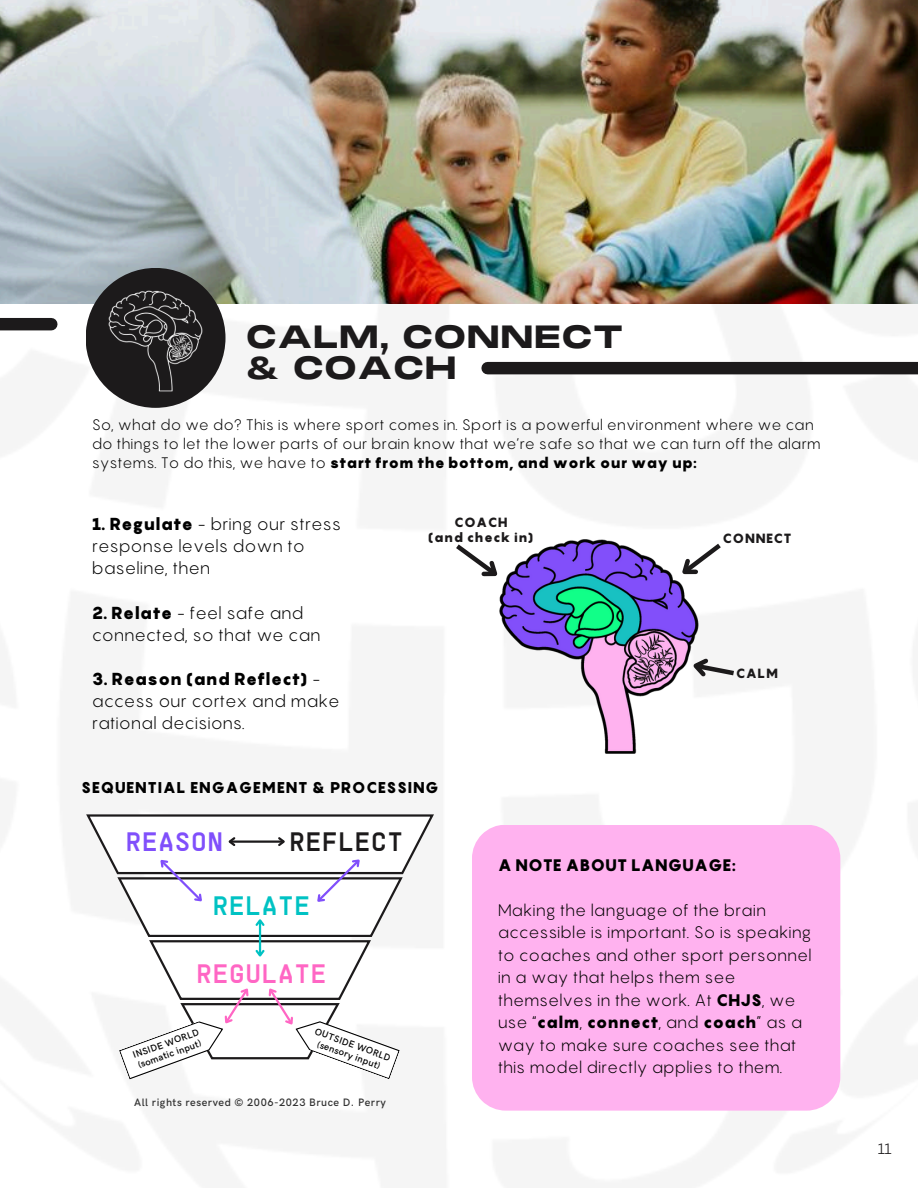
<style>
.page{position:relative;width:918px;height:1188px;background:#fff}
.page>*{position:absolute;margin:0;border:0;box-sizing:border-box;transform-origin:0 0}
.t1{font:700 31.5px/31.5px "Monument Extended";color:#1c1a1b}
.t2{font:500 26.7px "Supply";color:#ff66c4}
.t3{font:500 26.7px "Supply";color:#1c1a1b}
.t4{font:500 26.7px "Supply";color:#804ffb}
.t5{font:500 26.7px "Supply";color:#00c2c3}
.t6{font:17.1px/22px "Pangram";color:#000}
.t7{font:16.5px/22.5px "Pangram";color:#000}
.t8{font:900 16.5px "Pangram";color:#000}
.t9{font:900 15.45px "Pangram";letter-spacing:.03em;color:#000}
.t10{font:15px/19.2px "Pangram";color:#000}
.t11{font:15px "PP Pangram Sans";color:#1c1a1b}
.t12{font:900 13.2px/15.3px "Pangram";letter-spacing:.03em;color:#1c1a1b;text-align:center}
.t13{font:600 10.8px "HK Grotesk Pro";letter-spacing:.05em;color:#333}
.t14{font:600 9.6px/11.1px "HK Grotesk Pro";color:#000}
.s1{font-weight:900}
</style>
<div class="page">
<img style="left:0;top:0;width:918px;height:303px">
<div style="left:86px;top:268px;width:140px;height:140px;background:#1c1a1b;border-radius:50%"></div>
<img style="left:101px;top:282px;width:108px;height:118px">
<div style="left:488px;top:362px;width:430px;height:12px;background:#1c1a1b"></div>
<div style="left:0;top:318px;width:51px;height:12px;background:#1c1a1b"></div>
<svg style="left:86px;top:814px;width:348px;height:265px"></svg>
<img style="left:499px;top:539px;width:201px;height:215px">
<svg style="left:456px;top:540px;width:53px;height:49px"></svg>
<svg style="left:671px;top:539px;width:50px;height:48px"></svg>
<svg style="left:686px;top:652px;width:49px;height:30px"></svg>
<div style="left:472px;top:825px;width:368px;height:286px;background:#ffb2ef"></div>
<h1 class="t1" style="left:246px;top:323px;width:380px">CALM, CONNECT &amp; COACH</h1>
<h2 class="t10" style="left:92px;top:415px;width:730px">So, what do we do? This is where sport comes in. Sport is a powerful environment where we can do things to let the lower parts of our brain know that we’re safe so that we can turn off the alarm systems. To do this, we have to <span class="s1">start from the bottom, and work our way up:</span></h2>
<h2 class="t6" style="left:92px;top:513px;width:251px"><span class="s1">1. Regulate</span> - bring our stress response levels down to baseline, then</h2>
<h2 class="t6" style="left:92px;top:601px;width:230px"><span class="s1">2. Relate</span> - feel safe and connected, so that we can</h2>
<p class="t6" style="left:92px;top:667px;width:249px"><span class="s1">3. Reason (and Reflect)</span> - access our cortex and make rational decisions.</p>
<p class="t12" style="left:428px;top:514px;width:107px">COACH<br>(and check in)</p>
<p class="t9" style="left:81px;top:778px;width:359px">SEQUENTIAL ENGAGEMENT &amp; PROCESSING</p>
<h6 class="t4" style="left:126px;top:825px;width:100px">REASON</h6>
<h6 class="t3" style="left:289px;top:825px;width:116px">REFLECT</h6>
<h5 class="t12" style="left:723px;top:530px;width:70px">CONNECT</h5>
<p class="t12" style="left:736px;top:665px;width:44px">CALM</p>
<p class="t5" style="left:212px;top:888px;width:100px">RELATE</p>
<h4 class="t2" style="left:196px;top:957px;width:132px">REGULATE</h4>
<p class="t14" style="left:131px;top:1050px;width:71px;rotate:-20deg">INSIDE WORLD (somatic input)</p>
<p class="t14" style="left:317px;top:1026px;width:81px;text-align:center;rotate:20deg">OUTSIDE WORLD (sensory input)</p>
<p class="t13" style="left:134px;top:1096px;width:253px">All rights reserved © 2006-2023 Bruce D. Perry</p>
<h3 class="t8" style="left:498px;top:855px;width:240px">A NOTE ABOUT LANGUAGE:</h3>
<h4 class="t7" style="left:498px;top:899px;width:315px">Making the language of the brain accessible is important. So is speaking to coaches and other sport personnel in a way that helps them see themselves in the work. At <span class="s1">CHJS</span>, we use “<span class="s1">calm</span>, <span class="s1">connect</span>, and <span class="s1">coach</span>” as a way to make sure coaches see that this model directly applies to them.</h4>
<p class="t11" style="left:878px;top:1142px;width:15px">11</p>
</div>
